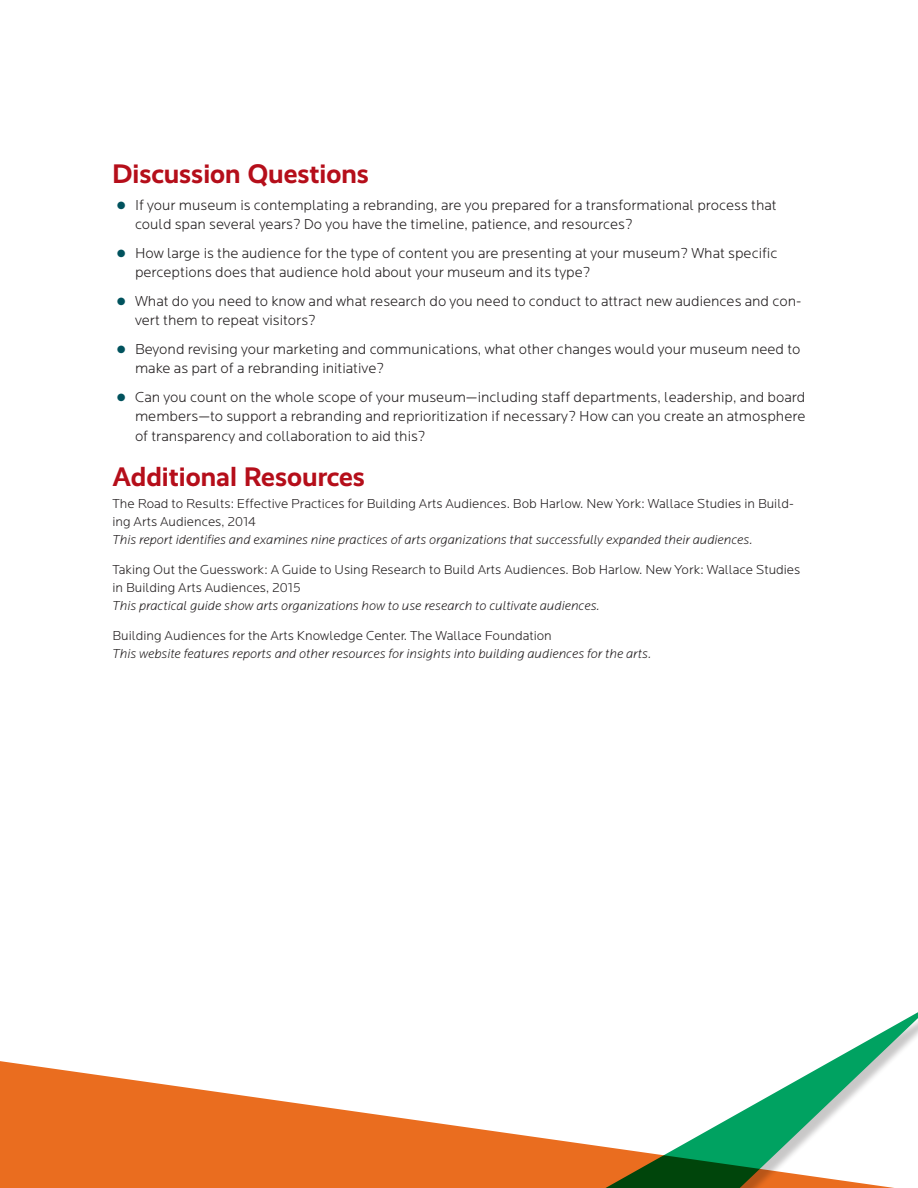
<style>
.page{position:relative;width:918px;height:1188px;background:#fff}
.page>*{position:absolute;margin:0;border:0;box-sizing:border-box;transform-origin:0 0}
.t1{font:700 27px "Realist";color:#b50e1a}
.t2{font:300 15px/19.5px "Locator";color:#231f20}
.t3{font:300 13.5px/18px "Locator";color:#231f20}
.t4{font:italic 300 13.5px "Locator";color:#231f20}
.s1{color:#00525d}
</style>
<div class="page">
<svg style="left:0;top:1061px;width:549px;height:127px;fill:#ea6d1f"></svg>
<svg style="left:549px;top:1012px;width:369px;height:176px"></svg>
<h1 class="t1" style="left:112px;top:157px;width:258px">Discussion Questions</h1>
<p class="t2" style="left:135px;top:196px;width:643px;text-indent:-18px"><span class="s1">●</span> If your museum is contemplating a rebranding, are you prepared for a transformational process that could span several years? Do you have the timeline, patience, and resources?</p>
<p class="t2" style="left:135px;top:244px;width:644px;text-indent:-18px"><span class="s1">●</span> How large is the audience for the type of content you are presenting at your museum? What specific perceptions does that audience hold about your museum and its type?</p>
<p class="t2" style="left:135px;top:292px;width:668px;text-indent:-18px"><span class="s1">●</span> What do you need to know and what research do you need to conduct to attract new audiences and con&shy;vert them to repeat visitors?</p>
<p class="t2" style="left:135px;top:340px;width:667px;text-indent:-18px"><span class="s1">●</span> Beyond revising your marketing and communications, what other changes would your museum need to make as part of a rebranding initiative?</p>
<p class="t2" style="left:135px;top:388px;width:672px;text-align:justify;text-indent:-18px"><span class="s1">●</span> Can you count on the whole scope of your museum—including staff departments, leadership, and board members—to support a rebranding and reprioritization if necessary? How can you create an atmosphere of transparency and collaboration to aid this?</p>
<h1 class="t1" style="left:112px;top:460px;width:254px">Additional Resources</h1>
<p class="t3" style="left:112px;top:495px;width:683px">The Road to Results: Effective Practices for Building Arts Audiences. Bob Harlow. New York: Wallace Studies in Build&shy;ing Arts Audiences, 2014</p>
<p class="t4" style="left:112px;top:533px;width:642px">This report identifies and examines nine practices of arts organizations that successfully expanded their audiences.</p>
<p class="t3" style="left:112px;top:561px;width:689px">Taking Out the Guesswork: A Guide to Using Research to Build Arts Audiences. Bob Harlow. New York: Wallace Studies in Building Arts Audiences, 2015</p>
<p class="t4" style="left:112px;top:599px;width:489px">This practical guide show arts organizations how to use research to cultivate audiences.</p>
<p class="t3" style="left:112px;top:627px;width:441px">Building Audiences for the Arts Knowledge Center. The Wallace Foundation</p>
<p class="t4" style="left:112px;top:647px;width:540px">This website features reports and other resources for insights into building audiences for the arts.</p>
</div>
